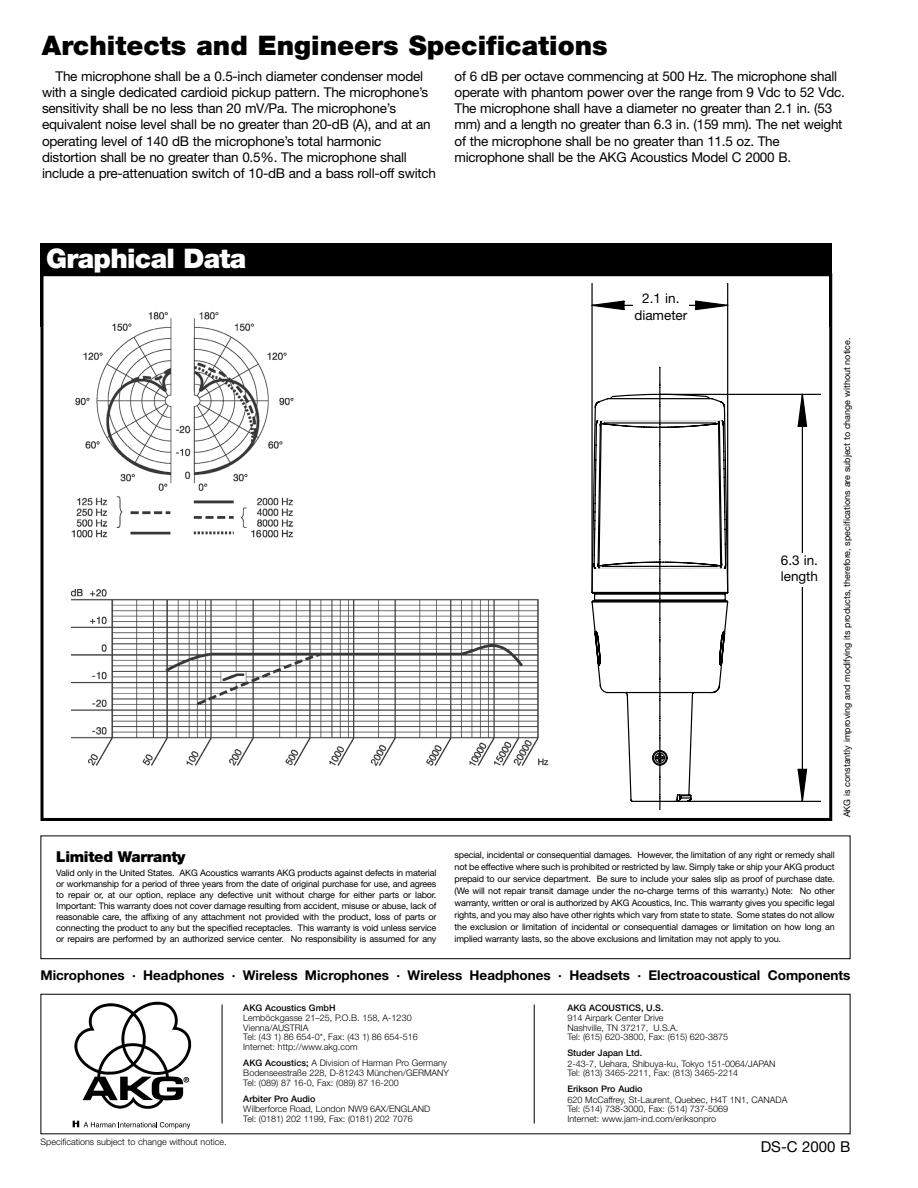
<style>
.page{position:relative;width:918px;height:1188px;background:#fff}
.page>*{position:absolute;margin:0;border:0;box-sizing:border-box;transform-origin:0 0}
.t1{font:900 27px "Helvetica Neue";color:#000}
.t2{font:900 27px "Helvetica Neue";letter-spacing:-.025em;color:#fff}
.t3{font:900 15px "Helvetica Neue";letter-spacing:-.02em;color:#000}
.t4{font:15px "Helvetica Neue";color:#000}
.t5{font:13.5px/16.2px "Helvetica Neue";letter-spacing:-.015em;color:#000}
.t6{font:700 13.5px "Helvetica Neue";color:#000}
.t7{font:9px/12px "Helvetica Neue";letter-spacing:-.015em;color:#000;text-align:justify}
.t8{font:300 9px/9.6px "Helvetica Neue";color:#000}
.t9{font:500 9px "Helvetica Neue";color:#000}
.s1{font-weight:500}
</style>
<div class="page">
<svg style="left:40px;top:835px;width:811px;height:300px"></svg>
<hr style="left:534px;top:1005px;width:1px;height:119px;background:#000">
<hr style="left:222px;top:1005px;width:1px;height:119px;background:#000">
<img style="left:74px;top:1002px;width:118px;height:107px">
<svg style="left:73px;top:1121px;width:117px;height:8px"></svg>
<div style="left:40px;top:243px;width:792px;height:83px;background:#000"></div>
<div style="left:44px;top:276px;width:785px;height:542px;background:#fff"></div>
<div style="left:40px;top:273px;width:792px;height:548px;border:3px solid #000"></div>
<img style="left:71px;top:590px;width:478px;height:177px">
<img style="left:71px;top:312px;width:223px;height:226px">
<hr style="left:592px;top:305px;width:136px;height:1px;background:#000">
<hr style="left:591px;top:284px;width:2px;height:308px;background:#000">
<hr style="left:727px;top:284px;width:1px;height:308px;background:#000">
<svg style="left:695px;top:301px;width:33px;height:9px"></svg>
<svg style="left:591px;top:301px;width:34px;height:9px"></svg>
<hr style="left:802px;top:394px;width:1px;height:407px;background:#000">
<hr style="left:660px;top:394px;width:160px;height:1px;background:#000">
<hr style="left:688px;top:801px;width:132px;height:1px;background:#000">
<svg style="left:798px;top:395px;width:9px;height:32px"></svg>
<svg style="left:798px;top:769px;width:9px;height:33px"></svg>
<svg style="left:591px;top:367px;width:137px;height:443px"></svg>
<div style="left:772px;top:553px;width:55px;height:34px;background:#fff"></div>
<div style="left:633px;top:294px;width:55px;height:29px;background:#fff"></div>
<h1 class="t1" style="left:42px;top:36px;width:567px">Architects and Engineers Specifications</h1>
<p class="t5" style="left:42px;top:69px;width:396px;text-indent:14px">The microphone shall be a 0.5-inch diameter condenser model with a single dedicated cardioid pickup pattern. The microphone’s sensitivity shall be no less than 20 mV/Pa. The microphone’s equivalent noise level shall be no greater than 20-dB (A), and at an operating level of 140 dB the microphone’s total harmonic distortion shall be no greater than 0.5%. The microphone shall include a pre-attenuation switch of 10-dB and a bass roll-off switch</p>
<p class="t5" style="left:455px;top:69px;width:392px">of 6 dB per octave commencing at 500 Hz. The microphone shall operate with phantom power over the range from 9 Vdc to 52 Vdc.<br>The microphone shall have a diameter no greater than 2.1 in. (53 mm) and a length no greater than 6.3 in. (159 mm). The net weight of the microphone shall be no greater than 11.5 oz. The microphone shall be the AKG Acoustics Model C 2000 B.</p>
<h1 class="t2" style="left:46px;top:249px;width:201px">Graphical Data</h1>
<h2 class="t3" style="left:56px;top:851px;width:131px">Limited Warranty</h2>
<p class="t7" style="left:56px;top:868px;width:382px;line-height:10.9px">Valid only in the United States. AKG Acoustics warrants AKG products against defects in material or workmanship for a period of three years from the date of original purchase for use, and agrees to repair or, at our option, replace any defective unit without charge for either parts or labor.<br>Important: This warranty does not cover damage resulting from accident, misuse or abuse, lack of reasonable care, the affixing of any attachment not provided with the product, loss of parts or connecting the product to any but the specified receptacles. This warranty is void unless service or repairs are performed by an authorized service center. No responsibility is assumed for any</p>
<h3 class="t5" style="left:634px;top:292px;width:54px;text-align:center">2.1 in. diameter</h3>
<h3 class="t5" style="left:781px;top:554px;width:39px">6.3 in. length</h3>
<p class="t7" style="left:842px;top:817px;width:481px;rotate:-90deg">AKG is constantly improving and modifying its products, therefore, specifications are subject to change without notice.</p>
<p class="t7" style="left:455px;top:849px;width:382px">special, incidental or consequential damages. However, the limitation of any right or remedy shall not be effective where such is prohibited or restricted by law. Simply take or ship your AKG product prepaid to our service department. Be sure to include your sales slip as proof of purchase date. (We will not repair transit damage under the no-charge terms of this warranty.) Note: No other warranty, written or oral is authorized by AKG Acoustics, Inc. This warranty gives you specific legal rights, and you may also have other rights which vary from state to state. Some states do not allow the exclusion or limitation of incidental or consequential damages or limitation on how long an implied warranty lasts, so the above exclusions and limitation may not apply to you.</p>
<h3 class="t6" style="left:41px;top:970px;width:812px">Microphones · Headphones · Wireless Microphones · Wireless Headphones · Headsets · Electroacoustical Components</h3>
<p class="t8" style="left:41px;top:1138px;width:188px">Specifications subject to change without notice.</p>
<p class="t9" style="left:243px;top:1005px;width:94px">AKG Acoustics GmbH</p>
<p class="t8" style="left:243px;top:1014px;width:176px">Lemböckgasse 21–25, P.O.B. 158, A-1230<br>Vienna/AUSTRIA<br>Tel: (43 1) 86 654-0*, Fax: (43 1) 86 654-516<br>Internet: http://www.akg.com</p>
<p class="t8" style="left:243px;top:1059px;width:207px"><span class="s1">AKG Acoustics;</span> A Division of Harman Pro Germany<br>Bodenseestraße 228, D-81243 München/GERMANY<br>Tel: (089) 87 16-0, Fax: (089) 87 16-200</p>
<p class="t9" style="left:243px;top:1095px;width:74px">Arbiter Pro Audio</p>
<p class="t8" style="left:243px;top:1105px;width:189px">Wilberforce Road, London NW9 6AX/ENGLAND<br>Tel: (0181) 202 1199, Fax: (0181) 202 7076</p>
<p class="t9" style="left:567px;top:1005px;width:98px">AKG ACOUSTICS, U.S.</p>
<p class="t8" style="left:567px;top:1014px;width:162px">914 Airpark Center Drive<br>Nashville, TN 37217, U.S.A.<br>Tel: (615) 620-3800, Fax: (615) 620-3875</p>
<p class="t9" style="left:567px;top:1050px;width:76px">Studer Japan Ltd.</p>
<p class="t8" style="left:567px;top:1060px;width:209px">2-43-7, Uehara, Shibuya-ku, Tokyo 151-0064/JAPAN<br>Tel: (813) 3465-2211, Fax: (813) 3465-2214</p>
<p class="t9" style="left:567px;top:1086px;width:77px">Erikson Pro Audio</p>
<p class="t8" style="left:567px;top:1095px;width:221px">620 McCaffrey, St-Laurent, Quebec, H4T 1N1, CANADA<br>Tel: (514) 738-3000, Fax: (514) 737-5069<br>Internet: www.jam-ind.com/eriksonpro</p>
<h2 class="t4" style="left:761px;top:1141px;width:91px">DS-C 2000 B</h2>
</div>
